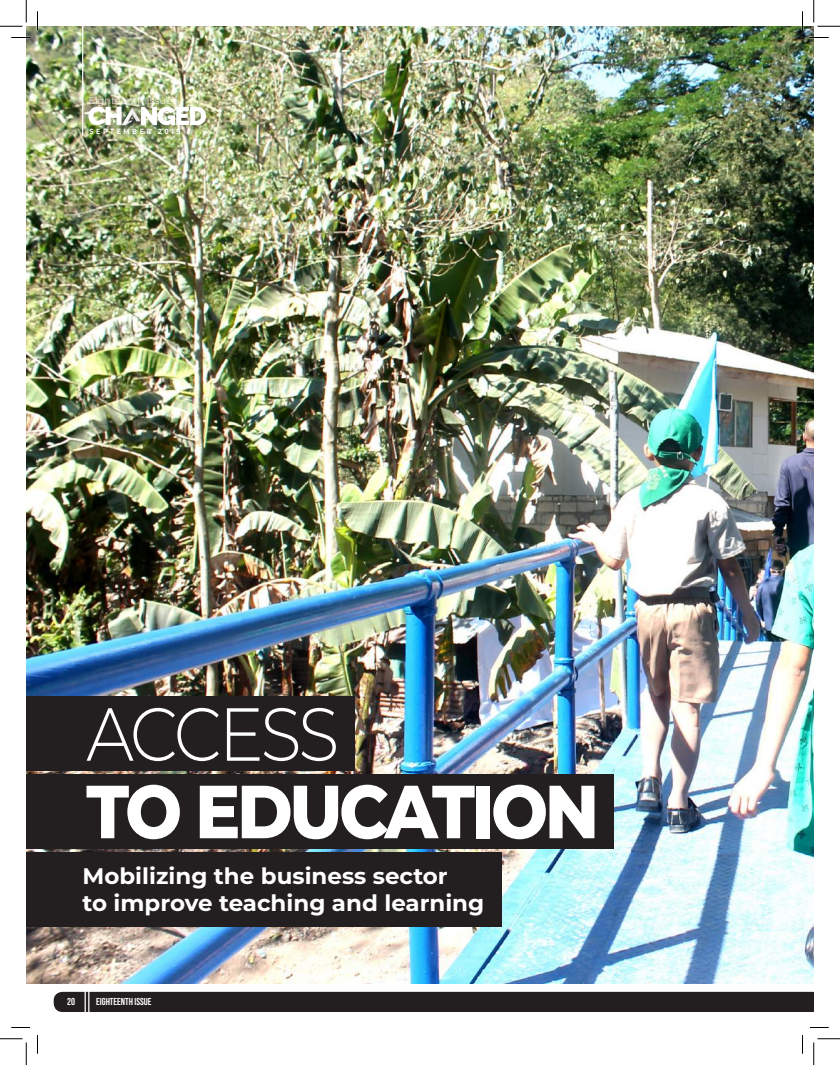
<style>
.page{position:relative;width:840px;height:1065px;background:#fff}
.page>*{position:absolute;margin:0;border:0;box-sizing:border-box;transform-origin:0 0}
.t1{font:800 75px "Montserrat";letter-spacing:-.05em;color:#fff;scale:.9 1}
.t2{font:300 75px "Montserrat";letter-spacing:-.05em;color:#fff;scale:.9 1}
.t3{font:700 22.5px/27px "Montserrat";color:#fff}
.t4{font:700 10px "Bebas Neue";color:#fff}
.t5{font:300 10px "Montserrat";color:#fff}
.t6{font:700 7.5px "Montserrat";letter-spacing:.405em;color:#fff;scale:.85 1}
</style>
<div class="page">
<div style="left:54px;top:991px;width:760px;height:21px;background:#231f20"></div>
<img style="left:26px;top:26px;width:788px;height:957px">
<img style="left:85px;top:102px;width:125px;height:25px">
<hr style="left:82px;top:26px;width:1px;height:110px;background:#fff">
<div style="left:26px;top:852px;width:476px;height:74px;background:#231f20"></div>
<div style="left:26px;top:696px;width:328px;height:74px;background:#231f20"></div>
<div style="left:26px;top:774px;width:587px;height:74px;background:#231f20"></div>
<svg style="left:11px;top:37px;width:19px;height:1px"></svg>
<svg style="left:810px;top:37px;width:19px;height:1px"></svg>
<svg style="left:11px;top:1027px;width:19px;height:1px"></svg>
<svg style="left:810px;top:1027px;width:19px;height:1px"></svg>
<svg style="left:37px;top:11px;width:1px;height:19px"></svg>
<svg style="left:37px;top:1035px;width:1px;height:19px"></svg>
<svg style="left:802px;top:11px;width:1px;height:19px"></svg>
<svg style="left:802px;top:1035px;width:1px;height:19px"></svg>
<svg style="left:0;top:0;width:27px;height:27px"></svg>
<svg style="left:0;top:1039px;width:27px;height:26px"></svg>
<svg style="left:814px;top:0;width:26px;height:27px"></svg>
<svg style="left:814px;top:1039px;width:26px;height:26px"></svg>
<p class="t5" style="left:88px;top:93px;width:85px">Eighteenth Issue</p>
<p class="t6" style="left:90px;top:126px;width:108px">SEPTEMBER 2019</p>
<h1 class="t2" style="left:86px;top:683px;width:283px">ACCESS</h1>
<h1 class="t1" style="left:86px;top:757px;width:571px">TO EDUCATION</h1>
<p class="t3" style="left:82px;top:861px;width:403px">Mobilizing the business sector<br>to improve teaching and learning</p>
<p class="t4" style="left:67px;top:996px;width:9px">20</p>
<p class="t4" style="left:96px;top:996px;width:57px">EIGHTEENTH ISSUE</p>
</div>
